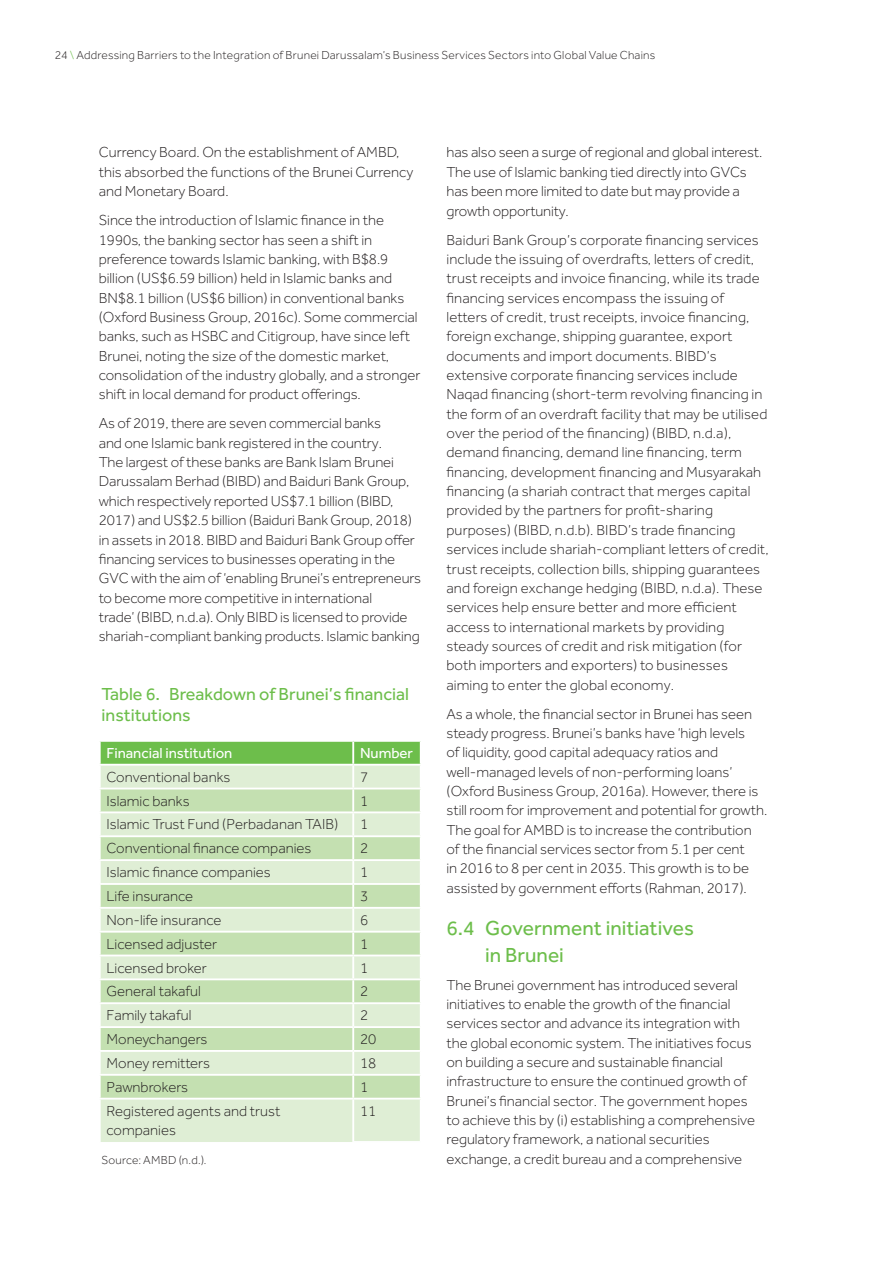
<style>
.page{position:relative;width:893px;height:1263px;background:#fff}
.page>*{position:absolute;margin:0;border:0;box-sizing:border-box;transform-origin:0 0}
.t1{font:21px/27px "Effra";color:#6dbe4b}
.t2{font:18px/21px "Effra";color:#6dbe4b}
.t3{font:300 15px/19.4px "Effra";color:#231f20}
.t4{font:15px "Effra";color:#fff}
.t5{font:300 12px "Effra";letter-spacing:.015em;color:#231f20}
.s1{color:#6dbe4b}
</style>
<div class="page">
<div style="left:101px;top:742px;width:319px;height:22px;background:#6dbe4b"></div>
<div style="left:101px;top:766px;width:319px;height:376px;background:#dfeed5"></div>
<svg style="left:101px;top:789px;width:319px;height:309px;background:#d1e6c2"></svg>
<hr style="left:352px;top:742px;width:2px;height:22px;background:#fff">
<hr style="left:352px;top:766px;width:2px;height:22px;background:#fff">
<hr style="left:99px;top:788px;width:254px;height:1px;background:#fff">
<hr style="left:353px;top:788px;width:69px;height:1px;background:#fff">
<hr style="left:352px;top:789px;width:2px;height:22px;background:#fff">
<hr style="left:99px;top:811px;width:254px;height:2px;background:#fff">
<hr style="left:353px;top:811px;width:69px;height:2px;background:#fff">
<hr style="left:352px;top:813px;width:2px;height:22px;background:#fff">
<hr style="left:99px;top:835px;width:254px;height:2px;background:#fff">
<hr style="left:353px;top:835px;width:69px;height:2px;background:#fff">
<hr style="left:352px;top:837px;width:2px;height:22px;background:#fff">
<hr style="left:99px;top:859px;width:254px;height:2px;background:#fff">
<hr style="left:353px;top:859px;width:69px;height:2px;background:#fff">
<hr style="left:352px;top:861px;width:2px;height:22px;background:#fff">
<hr style="left:99px;top:883px;width:254px;height:2px;background:#fff">
<hr style="left:353px;top:883px;width:69px;height:2px;background:#fff">
<hr style="left:352px;top:885px;width:2px;height:22px;background:#fff">
<hr style="left:99px;top:907px;width:254px;height:2px;background:#fff">
<hr style="left:353px;top:907px;width:69px;height:2px;background:#fff">
<hr style="left:352px;top:909px;width:2px;height:22px;background:#fff">
<hr style="left:99px;top:931px;width:254px;height:1px;background:#fff">
<hr style="left:353px;top:931px;width:69px;height:1px;background:#fff">
<hr style="left:352px;top:932px;width:2px;height:22px;background:#fff">
<hr style="left:99px;top:954px;width:254px;height:2px;background:#fff">
<hr style="left:353px;top:954px;width:69px;height:2px;background:#fff">
<hr style="left:352px;top:956px;width:2px;height:22px;background:#fff">
<hr style="left:99px;top:978px;width:254px;height:2px;background:#fff">
<hr style="left:353px;top:978px;width:69px;height:2px;background:#fff">
<hr style="left:352px;top:980px;width:2px;height:22px;background:#fff">
<hr style="left:99px;top:1002px;width:254px;height:2px;background:#fff">
<hr style="left:353px;top:1002px;width:69px;height:2px;background:#fff">
<hr style="left:352px;top:1004px;width:2px;height:22px;background:#fff">
<hr style="left:99px;top:1026px;width:254px;height:2px;background:#fff">
<hr style="left:353px;top:1026px;width:69px;height:2px;background:#fff">
<hr style="left:352px;top:1028px;width:2px;height:22px;background:#fff">
<hr style="left:99px;top:1050px;width:254px;height:2px;background:#fff">
<hr style="left:353px;top:1050px;width:69px;height:2px;background:#fff">
<hr style="left:352px;top:1052px;width:2px;height:22px;background:#fff">
<hr style="left:99px;top:1074px;width:254px;height:2px;background:#fff">
<hr style="left:353px;top:1074px;width:69px;height:2px;background:#fff">
<hr style="left:352px;top:1076px;width:2px;height:22px;background:#fff">
<hr style="left:99px;top:1098px;width:254px;height:1px;background:#fff">
<hr style="left:353px;top:1098px;width:69px;height:1px;background:#fff">
<hr style="left:352px;top:1099px;width:2px;height:42px;background:#fff">
<hr style="left:352px;top:1141px;width:70px;height:2px;background:#fff">
<p class="t5" style="left:55px;top:48px;width:602px">24 <span class="s1">\</span> Addressing Barriers to the Integration of Brunei Darussalam’s Business Services Sectors into Global Value Chains</p>
<p class="t3" style="left:99px;top:143px;width:316px">Currency Board. On the establishment of AMBD, this absorbed the functions of the Brunei Currency and Monetary Board.</p>
<p class="t3" style="left:99px;top:210px;width:323px">Since the introduction of Islamic finance in the 1990s, the banking sector has seen a shift in preference towards Islamic banking, with B$8.9 billion (US$6.59 billion) held in Islamic banks and BN$8.1 billion (US$6 billion) in conventional banks (Oxford Business Group, 2016c). Some commercial banks, such as HSBC and Citigroup, have since left Brunei, noting the size of the domestic market, consolidation of the industry globally, and a stronger shift in local demand for product offerings.</p>
<p class="t3" style="left:99px;top:414px;width:324px">As of 2019, there are seven commercial banks<br>and one Islamic bank registered in the country.<br>The largest of these banks are Bank Islam Brunei Darussalam Berhad (BIBD) and Baiduri Bank Group, which respectively reported US$7.1 billion (BIBD, 2017) and US$2.5 billion (Baiduri Bank Group, 2018) in assets in 2018. BIBD and Baiduri Bank Group offer financing services to businesses operating in the GVC with the aim of ‘enabling Brunei’s entrepreneurs to become more competitive in international<br>trade’ (BIBD, n.d.a). Only BIBD is licensed to provide shariah-compliant banking products. Islamic banking</p>
<p class="t2" style="left:102px;top:683px;width:309px">Table 6. Breakdown of Brunei’s financial institutions</p>
<p class="t4" style="left:107px;top:744px;width:127px">Financial institution</p>
<p class="t4" style="left:360px;top:744px;width:55px">Number</p>
<p class="t3" style="left:107px;top:767px;width:125px">Conventional banks</p>
<p class="t3" style="left:360px;top:767px;width:10px">7</p>
<p class="t3" style="left:107px;top:791px;width:85px">Islamic banks</p>
<p class="t3" style="left:360px;top:791px;width:10px">1</p>
<p class="t3" style="left:107px;top:815px;width:233px">Islamic Trust Fund (Perbadanan TAIB)</p>
<p class="t3" style="left:360px;top:815px;width:10px">1</p>
<p class="t3" style="left:107px;top:838px;width:206px">Conventional finance companies</p>
<p class="t3" style="left:360px;top:838px;width:10px">2</p>
<p class="t3" style="left:107px;top:862px;width:166px">Islamic finance companies</p>
<p class="t3" style="left:360px;top:862px;width:10px">1</p>
<p class="t3" style="left:107px;top:886px;width:88px">Life insurance</p>
<p class="t3" style="left:360px;top:886px;width:10px">3</p>
<p class="t3" style="left:107px;top:910px;width:116px">Non-life insurance</p>
<p class="t3" style="left:360px;top:910px;width:10px">6</p>
<p class="t3" style="left:107px;top:934px;width:112px">Licensed adjuster</p>
<p class="t3" style="left:360px;top:934px;width:10px">1</p>
<p class="t3" style="left:107px;top:958px;width:102px">Licensed broker</p>
<p class="t3" style="left:360px;top:958px;width:10px">1</p>
<p class="t3" style="left:107px;top:982px;width:96px">General takaful</p>
<p class="t3" style="left:360px;top:982px;width:10px">2</p>
<p class="t3" style="left:107px;top:1005px;width:86px">Family takaful</p>
<p class="t3" style="left:360px;top:1005px;width:10px">2</p>
<p class="t3" style="left:107px;top:1029px;width:102px">Moneychangers</p>
<p class="t3" style="left:360px;top:1029px;width:18px">20</p>
<p class="t3" style="left:107px;top:1053px;width:105px">Money remitters</p>
<p class="t3" style="left:360px;top:1053px;width:18px">18</p>
<p class="t3" style="left:107px;top:1077px;width:83px">Pawnbrokers</p>
<p class="t3" style="left:360px;top:1077px;width:10px">1</p>
<p class="t3" style="left:107px;top:1101px;width:175px">Registered agents and trust companies</p>
<p class="t3" style="left:360px;top:1101px;width:18px">11</p>
<p class="t5" style="left:102px;top:1153px;width:106px">Source: AMBD (n.d.).</p>
<p class="t3" style="left:446px;top:143px;width:317px">has also seen a surge of regional and global interest.<br>The use of Islamic banking tied directly into GVCs has been more limited to date but may provide a growth opportunity.</p>
<p class="t3" style="left:446px;top:230px;width:324px">Baiduri Bank Group’s corporate financing services include the issuing of overdrafts, letters of credit, trust receipts and invoice financing, while its trade financing services encompass the issuing of letters of credit, trust receipts, invoice financing, foreign exchange, shipping guarantee, export documents and import documents. BIBD’s extensive corporate financing services include Naqad financing (short-term revolving financing in the form of an overdraft facility that may be utilised over the period of the financing) (BIBD, n.d.a), demand financing, demand line financing, term financing, development financing and Musyarakah financing (a shariah contract that merges capital provided by the partners for profit-sharing purposes) (BIBD, n.d.b). BIBD’s trade financing services include shariah-compliant letters of credit, trust receipts, collection bills, shipping guarantees and foreign exchange hedging (BIBD, n.d.a). These services help ensure better and more efficient access to international markets by providing steady sources of credit and risk mitigation (for both importers and exporters) to businesses aiming to enter the global economy.</p>
<p class="t3" style="left:446px;top:704px;width:322px">As a whole, the financial sector in Brunei has seen steady progress. Brunei’s banks have ‘high levels<br>of liquidity, good capital adequacy ratios and well-managed levels of non-performing loans’ (Oxford Business Group, 2016a). However, there is still room for improvement and potential for growth.<br>The goal for AMBD is to increase the contribution of the financial services sector from 5.1 per cent<br>in 2016 to 8 per cent in 2035. This growth is to be assisted by government efforts (Rahman, 2017).</p>
<h1 class="t1" style="left:485px;top:914px;width:210px;text-indent:-39px">6.4 Government initiatives in Brunei</h1>
<p class="t3" style="left:446px;top:975px;width:310px">The Brunei government has introduced several initiatives to enable the growth of the financial services sector and advance its integration with the global economic system. The initiatives focus on building a secure and sustainable financial infrastructure to ensure the continued growth of Brunei’s financial sector. The government hopes to achieve this by (i) establishing a comprehensive regulatory framework, a national securities exchange, a credit bureau and a comprehensive</p>
</div>
